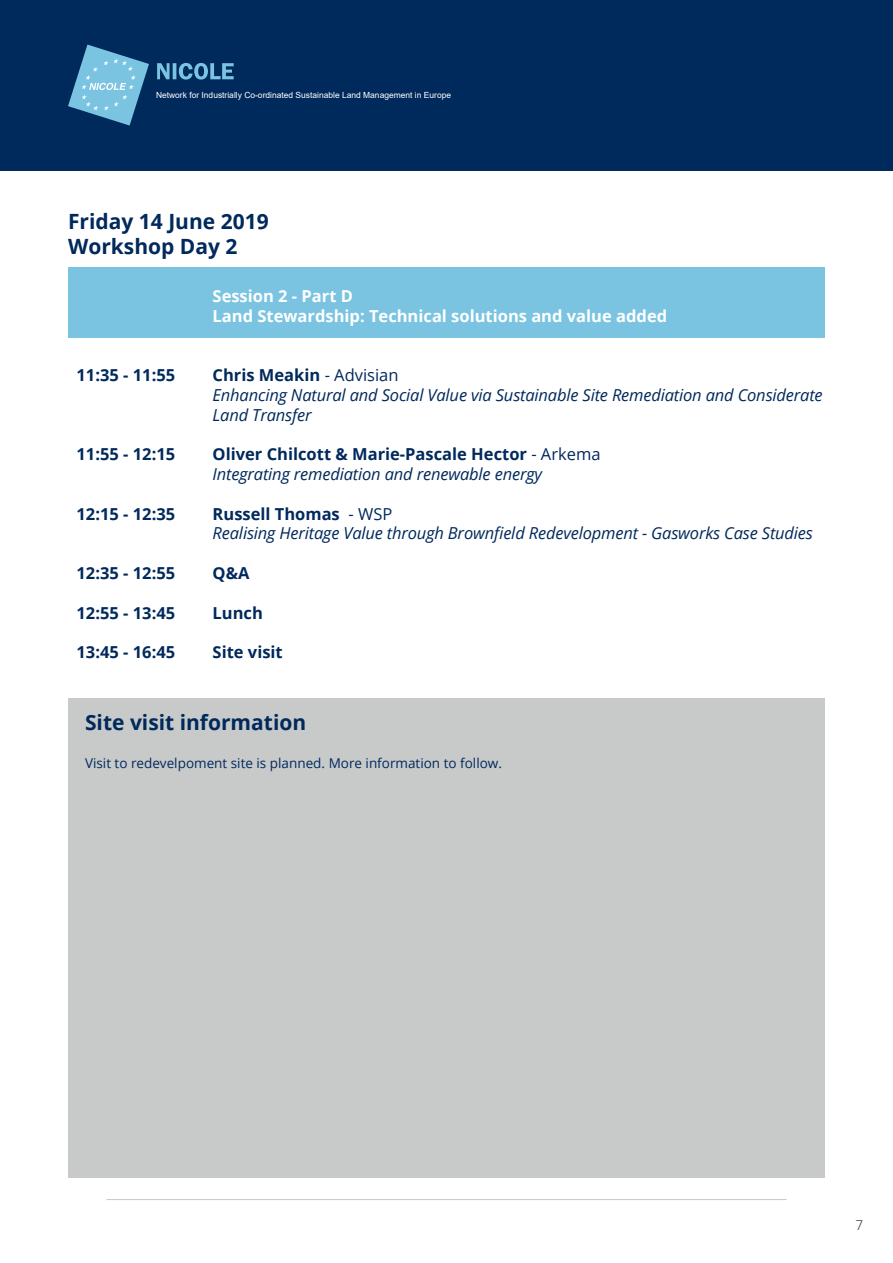
<style>
.page{position:relative;width:893px;height:1263px;background:#fff}
.page>*{position:absolute;margin:0;border:0;box-sizing:border-box;transform-origin:0 0}
.t1{font:700 21px/25.2px "Open Sans";color:#00295c}
.t2{font:italic 16.5px/19.8px "Open Sans";letter-spacing:-.01em;color:#00295c}
.t3{font:700 16.5px "Open Sans";color:#00295c}
.t4{font:700 16.5px/19.8px "Open Sans";color:#fff}
.t5{font:13.5px "Open Sans";color:#00295c}
.t6{font:300 13.5px "Open Sans";color:#231f20}
.t7{font:8.4px "Arial";color:#fff}
.s1{font-weight:700;font-style:normal}
.s2{font-style:normal}
</style>
<div class="page">
<div style="left:0;top:0;width:893px;height:170px;background:#00295c"></div>
<svg style="left:68px;top:45px;width:81px;height:81px"></svg>
<svg style="left:157px;top:63px;width:77px;height:17px"></svg>
<hr style="left:106px;top:1199px;width:681px;height:1px;background:#c7c8ca">
<div style="left:68px;top:698px;width:757px;height:480px;background:#c8caca"></div>
<div style="left:68px;top:268px;width:757px;height:70px;background:#7ac4e2"></div>
<p class="t7" style="left:156px;top:89px;width:297px">Network for Industrially Co-ordinated Sustainable Land Management in Europe</p>
<p class="t1" style="left:68px;top:208px;width:202px">Friday 14 June 2019<br>Workshop Day 2</p>
<p class="t3" style="left:77px;top:363px;width:100px">11:35 - 11:55</p>
<p class="t3" style="left:77px;top:443px;width:100px">11:55 - 12:15</p>
<p class="t3" style="left:77px;top:502px;width:100px">12:15 - 12:35</p>
<p class="t3" style="left:77px;top:561px;width:100px">12:35 - 12:55</p>
<p class="t3" style="left:77px;top:601px;width:100px">12:55 - 13:45</p>
<p class="t3" style="left:77px;top:641px;width:100px">13:45 - 16:45</p>
<p class="t4" style="left:213px;top:285px;width:456px">Session 2 - Part D<br>Land Stewardship: Technical solutions and value added</p>
<p class="t2" style="left:213px;top:365px;width:612px"><span class="s1">Chris Meakin</span> <span class="s2">- Advisian<br></span>Enhancing Natural and Social Value via Sustainable Site Remediation and Considerate<br>Land Transfer</p>
<p class="t2" style="left:213px;top:444px;width:389px"><span class="s1">Oliver Chilcott &amp; Marie-Pascale Hector</span> <span class="s2">- Arkema<br></span>Integrating remediation and renewable energy</p>
<p class="t2" style="left:213px;top:503px;width:602px"><span class="s1">Russell Thomas</span> <span class="s2">- WSP<br></span>Realising Heritage Value through Brownfield Redevelopment - Gasworks Case Studies</p>
<p class="t3" style="left:213px;top:561px;width:38px">Q&amp;A</p>
<p class="t3" style="left:213px;top:601px;width:52px">Lunch</p>
<p class="t3" style="left:213px;top:641px;width:72px">Site visit</p>
<p class="t1" style="left:85px;top:710px;width:223px">Site visit information</p>
<p class="t5" style="left:85px;top:754px;width:418px">Visit to redevelpoment site is planned. More information to follow.</p>
<p class="t6" style="left:855px;top:1216px;width:9px">7</p>
</div>
